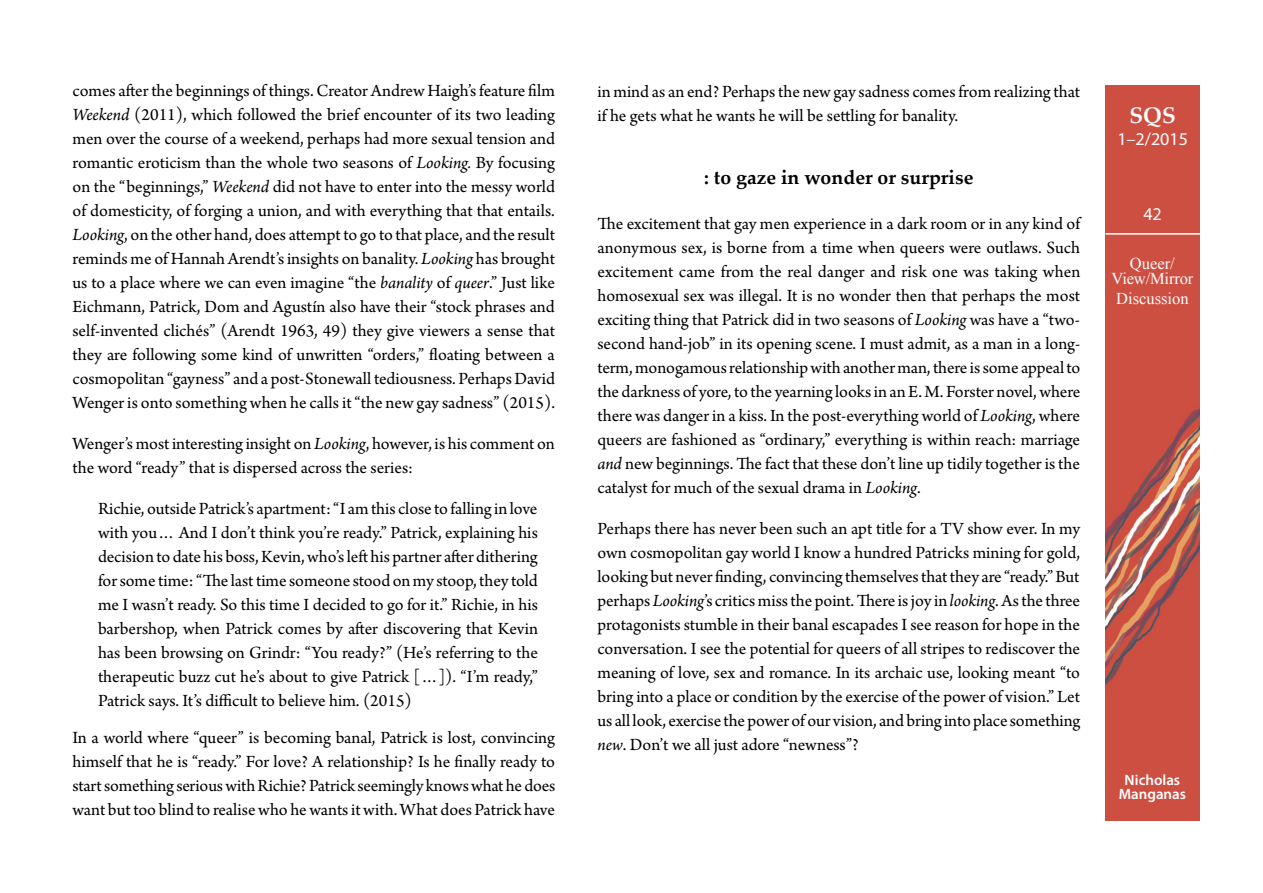
<style>
.page{position:relative;width:1263px;height:893px;background:#fff}
.page>*{position:absolute;margin:0;border:0;box-sizing:border-box;transform-origin:0 0}
.t1{font:700 22.5px "Palatino Linotype";color:#fff}
.Väliotsikko_1{font:700 19.5px "Palatino Linotype";color:#000}
.Leipateksti_enkku-no{font:18px/24px "Arno Pro";color:#000;text-align:justify}
.Sitaatti{font:18px/24px "Arno Pro";color:#000;text-align:justify}
.t2{font:18px "Myriad Pro";color:#fff}
.t3{font:16.5px/15.3px "Times New Roman";color:#fff;text-align:center}
.t4{font:600 15px/13.5px "Myriad Pro";color:#fff;text-align:center}
.s1{font-style:italic}
</style>
<div class="page">
<img style="left:1106px;top:85px;width:93px;height:736px">
<hr style="left:1106px;top:233px;width:103px;height:2px;background:#fff">
<p class="Leipateksti_enkku-no" style="left:72px;top:80px;width:484px">comes after the beginnings of things. Creator Andrew Haigh’s feature film <span class="s1">Weekend</span> (2011), which followed the brief encounter of its two leading men over the course of a weekend, perhaps had more sexual tension and romantic eroticism than the whole two seasons of <span class="s1">Looking.</span> By focusing on the “beginnings,” <span class="s1">Weekend</span> did not have to enter into the messy world of domesticity, of forging a union, and with everything that that entails.<br><span class="s1">Looking</span>, on the other hand, does attempt to go to that place, and the result reminds me of Hannah Arendt’s insights on banality. <span class="s1">Looking</span> has brought us to a place where we can even imagine “the <span class="s1">banality</span> of <span class="s1">queer</span>.” Just like Eichmann, Patrick, Dom and Agustín also have their “stock phrases and self-invented clichés” (Arendt 1963, 49) they give viewers a sense that they are following some kind of unwritten “orders,” floating between a cosmopolitan “gayness” and a post-Stonewall tediousness. Perhaps David Wenger is onto something when he calls it “the new gay sadness” (2015).</p>
<p class="Leipateksti_enkku-no" style="left:72px;top:433px;width:484px">Wenger’s most interesting insight on <span class="s1">Looking</span>, however, is his comment on the word “ready” that is dispersed across the series:</p>
<p class="Sitaatti" style="left:98px;top:498px;width:442px">Richie, outside Patrick’s apartment: “I am this close to falling in love with you… And I don’t think you’re ready.” Patrick, explaining his decision to date his boss, Kevin, who’s left his partner after dithering for some time: “The last time someone stood on my stoop, they told me I wasn’t ready. So this time I decided to go for it.” Richie, in his barbershop, when Patrick comes by after discovering that Kevin has been browsing on Grindr: “You ready?” (He’s referring to the therapeutic buzz cut he’s about to give Patrick […]). “I’m ready,” Patrick says. It’s difficult to believe him. (2015)</p>
<p class="Leipateksti_enkku-no" style="left:72px;top:727px;width:484px">In a world where “queer” is becoming banal, Patrick is lost, convincing himself that he is “ready.” For love? A relationship? Is he finally ready to start something serious with Richie? Patrick seemingly knows what he does want but too blind to realise who he wants it with. What does Patrick have</p>
<p class="Leipateksti_enkku-no" style="left:597px;top:81px;width:484px">in mind as an end? Perhaps the new gay sadness comes from realizing that if he gets what he wants he will be settling for banality.</p>
<p class="Väliotsikko_1" style="left:704px;top:163px;width:271px">: to gaze in wonder or surprise</p>
<p class="Leipateksti_enkku-no" style="left:597px;top:212px;width:484px">The excitement that gay men experience in a dark room or in any kind of anonymous sex, is borne from a time when queers were outlaws. Such excitement came from the real danger and risk one was taking when homosexual sex was illegal. It is no wonder then that perhaps the most exciting thing that Patrick did in two seasons of <span class="s1">Looking</span> was have a “two&shy;second hand-job” in its opening scene. I must admit, as a man in a long&shy;term, monogamous relationship with another man, there is some appeal to the darkness of yore, to the yearning looks in an E. M. Forster novel, where there was danger in a kiss. In the post-everything world of <span class="s1">Looking</span>, where queers are fashioned as “ordinary,” everything is within reach: marriage <span class="s1">and</span> new beginnings. The fact that these don’t line up tidily together is the catalyst for much of the sexual drama in <span class="s1">Looking</span>.</p>
<p class="Leipateksti_enkku-no" style="left:597px;top:517px;width:484px">Perhaps there has never been such an apt title for a TV show ever. In my own cosmopolitan gay world I know a hundred Patricks mining for gold, looking but never finding, convincing themselves that they are “ready.” But perhaps <span class="s1">Looking</span>’s critics miss the point. There is joy in <span class="s1">looking</span>. As the three protagonists stumble in their banal escapades I see reason for hope in the conversation. I see the potential for queers of all stripes to rediscover the meaning of love, sex and romance. In its archaic use, looking meant “to bring into a place or condition by the exercise of the power of vision.” Let us all look, exercise the power of our vision, and bring into place something <span class="s1">new</span>. Don’t we all just adore “newness”?</p>
<p class="t1" style="left:1129px;top:100px;width:48px">SQS</p>
<p class="t2" style="left:1117px;top:128px;width:72px">1–2/2015</p>
<p class="t2" style="left:1143px;top:203px;width:20px">42</p>
<p class="t3" style="left:1111px;top:255px;width:83px">Queer/<br>View/Mirror</p>
<p class="t3" style="left:1116px;top:290px;width:74px">Discussion</p>
<p class="t4" style="left:1119px;top:773px;width:69px">Nicholas<br>Manganas</p>
</div>
